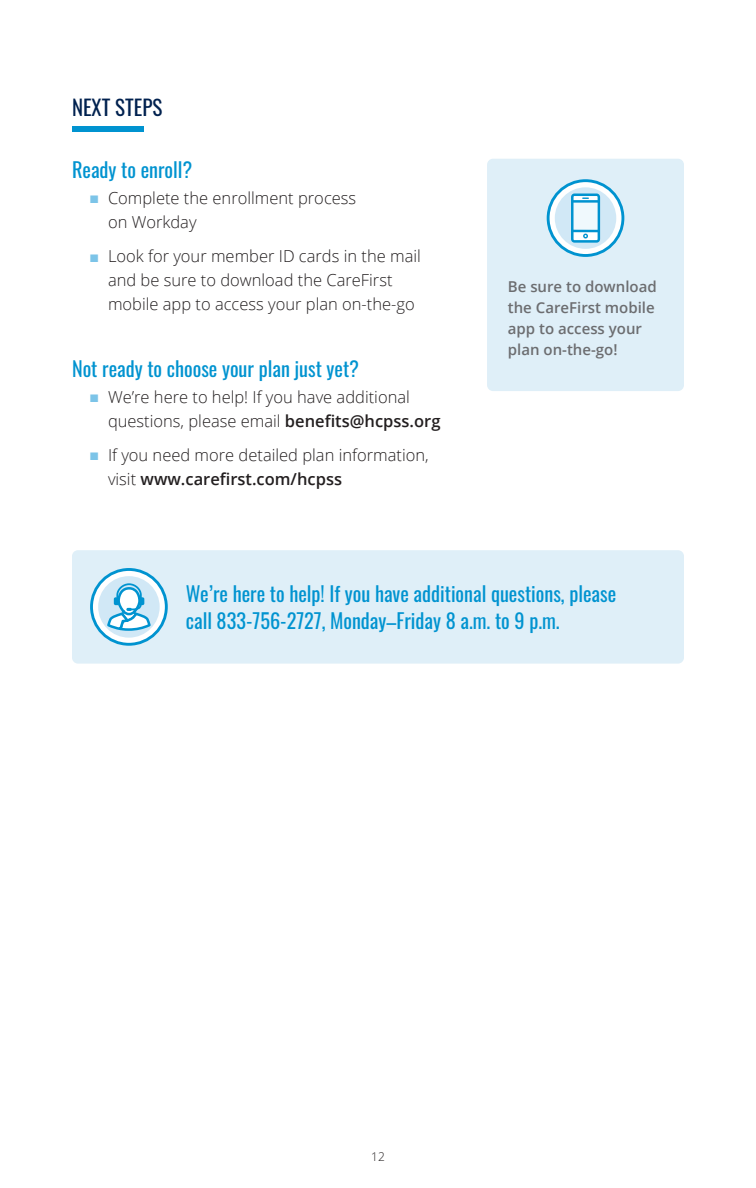
<style>
.page{position:relative;width:756px;height:1188px;background:#fff}
.page>*{position:absolute;margin:0;border:0;box-sizing:border-box;transform-origin:0 0}
.OE-Page_Intro{font:21px "Oswald";color:#00214f}
.OE-H2_Header{font:20.25px/27px "Oswald";color:#0093d0}
.t1{font:300 16.5px/24px "Open Sans";color:#231f20}
.OE-9_25_OpenSans_Sem{font:600 15px/21px "Open Sans";color:#6c6d70}
.OE-BodyText{font:300 12px "Open Sans";color:#231f20}
.s1{color:#7cc4e8}
.s2{font-weight:600}
</style>
<div class="page">
<div style="left:72px;top:126px;width:72px;height:6px;background:#0093d0"></div>
<div style="left:487px;top:159px;width:197px;height:232px;background:#dfeff8;border-radius:6px"></div>
<svg style="left:548px;top:181px;width:75px;height:74px"></svg>
<div style="left:547px;top:179px;width:77px;height:78px;border:3px solid #0093d0;border-radius:50%"></div>
<div style="left:555px;top:187px;width:61px;height:62px;background:#d1e8f6;border-radius:50%"></div>
<svg style="left:571px;top:194px;width:29px;height:49px"></svg>
<div style="left:72px;top:550px;width:612px;height:114px;background:#dfeff8;border-radius:6px"></div>
<svg style="left:92px;top:569px;width:74px;height:75px"></svg>
<div style="left:90px;top:568px;width:78px;height:78px;border:3px solid #0093d0;border-radius:50%"></div>
<div style="left:98px;top:576px;width:62px;height:62px;background:#d1e8f6;border-radius:50%"></div>
<svg style="left:105px;top:582px;width:47px;height:50px"></svg>
<p class="OE-Page_Intro" style="left:72px;top:89px;width:92px">NEXT STEPS</p>
<p class="OE-H2_Header" style="left:72px;top:155px;width:122px">Ready to enroll?</p>
<p class="t1" style="left:108px;top:185px;width:250px;text-indent:-18px"><span class="s1">■</span> Complete the enrollment process on Workday</p>
<p class="t1" style="left:108px;top:244px;width:314px;text-indent:-18px"><span class="s1">■</span> Look for your member ID cards in the mail and be sure to download the CareFirst mobile app to access your plan on-the-go</p>
<p class="OE-H2_Header" style="left:72px;top:353px;width:289px">Not ready to choose your plan just yet?</p>
<p class="t1" style="left:108px;top:384px;width:334px;text-indent:-18px"><span class="s1">■</span> We’re here to help! If you have additional questions, please email <span class="s2">benefits@hcpss.org</span></p>
<p class="t1" style="left:108px;top:443px;width:322px;text-indent:-18px"><span class="s1">■</span> If you need more detailed plan information, visit <span class="s2">www.carefirst.com/hcpss</span></p>
<p class="OE-9_25_OpenSans_Sem" style="left:508px;top:276px;width:150px">Be sure to download the CareFirst mobile app to access your plan on-the-go!</p>
<p class="OE-H2_Header" style="left:186px;top:578px;width:432px">We’re here to help! If you have additional questions, please call 833-756-2727, Monday–Friday 8 a.m. to 9 p.m.</p>
<p class="OE-BodyText" style="left:371px;top:1149px;width:15px">12</p>
</div>
